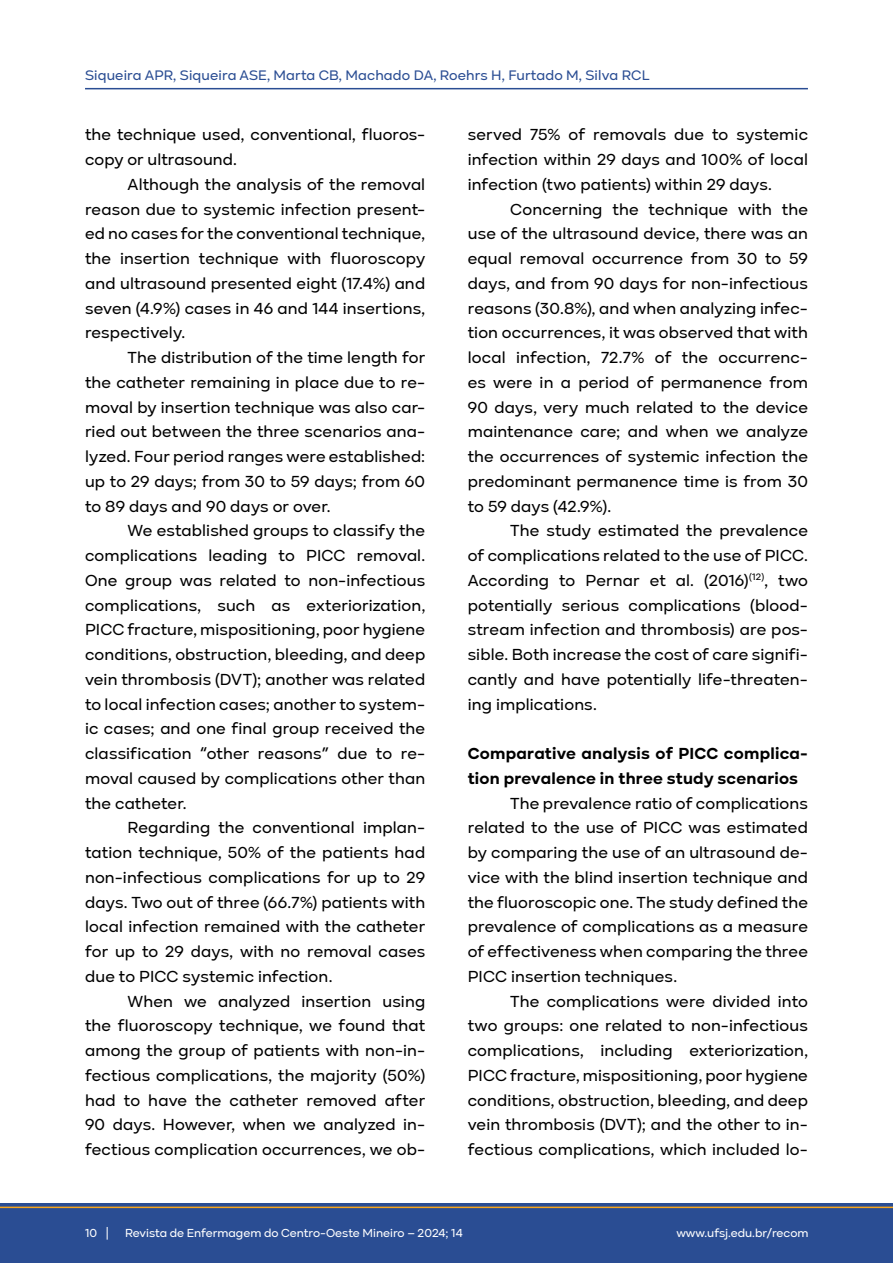
<style>
.page{position:relative;width:893px;height:1263px;background:#fff}
.page>*{position:absolute;margin:0;border:0;box-sizing:border-box;transform-origin:0 0}
.Texto_artigo{font:500 16.5px/24.8px "Kinetika";letter-spacing:.01em;color:#000;text-align:justify}
.Texto_artigo-2{font:700 16.5px/24.8px "Kinetika";letter-spacing:.015em;color:#000}
.t1{font:500 14.25px "Kinetika";letter-spacing:.01em;color:#2a4d93}
.t2{font:500 12px "Kinetika";color:#fff}
</style>
<div class="page">
<div style="left:0;top:1203px;width:893px;height:60px;background:#2a4d93"></div>
<hr style="left:0;top:1206px;width:893px;height:2px;background:#f7a51c">
<hr style="left:85px;top:88px;width:723px;height:1px;background:#2a4d93">
<p class="t1" style="left:85px;top:67px;width:566px">Siqueira APR, Siqueira ASE, Marta CB, Machado DA, Roehrs H, Furtado M, Silva RCL</p>
<p class="Texto_artigo" style="left:85px;top:122px;width:342px">the technique used, conventional, fluoros&shy;copy or ultrasound.</p>
<p class="Texto_artigo" style="left:85px;top:172px;width:342px;text-indent:43px">Although the analysis of the removal reason due to systemic infection present&shy;ed no cases for the conventional technique, the insertion technique with fluoroscopy and ultrasound presented eight (17.4%) and seven (4.9%) cases in 46 and 144 insertions, respectively.</p>
<p class="Texto_artigo" style="left:85px;top:345px;width:342px;text-indent:43px">The distribution of the time length for the catheter remaining in place due to re&shy;moval by insertion technique was also car&shy;ried out between the three scenarios ana&shy;lyzed. Four period ranges were established: up to 29 days; from 30 to 59 days; from 60 to 89 days and 90 days or over.</p>
<p class="Texto_artigo" style="left:85px;top:518px;width:342px;text-indent:43px">We established groups to classify the complications leading to PICC removal.<br>One group was related to non-infectious complications, such as exteriorization, PICC fracture, mispositioning, poor hygiene conditions, obstruction, bleeding, and deep vein thrombosis (DVT); another was related to local infection cases; another to system&shy;ic cases; and one final group received the classification “other reasons” due to re&shy;moval caused by complications other than the catheter.</p>
<p class="Texto_artigo" style="left:85px;top:815px;width:342px;text-indent:43px">Regarding the conventional implan&shy;tation technique, 50% of the patients had non-infectious complications for up to 29 days. Two out of three (66.7%) patients with local infection remained with the catheter for up to 29 days, with no removal cases due to PICC systemic infection.</p>
<p class="Texto_artigo" style="left:85px;top:988px;width:342px;text-indent:43px">When we analyzed insertion using the fluoroscopy technique, we found that among the group of patients with non-in&shy;fectious complications, the majority (50%) had to have the catheter removed after 90 days. However, when we analyzed in&shy;fectious complication occurrences, we ob-</p>
<p class="Texto_artigo" style="left:468px;top:122px;width:342px">served 75% of removals due to systemic infection within 29 days and 100% of local infection (two patients) within 29 days.</p>
<p class="Texto_artigo" style="left:468px;top:196px;width:342px;text-indent:43px">Concerning the technique with the use of the ultrasound device, there was an equal removal occurrence from 30 to 59 days, and from 90 days for non-infectious reasons (30.8%), and when analyzing infec&shy;tion occurrences, it was observed that with local infection, 72.7% of the occurrenc&shy;es were in a period of permanence from 90 days, very much related to the device maintenance care; and when we analyze the occurrences of systemic infection the predominant permanence time is from 30 to 59 days (42.9%).</p>
<p class="Texto_artigo" style="left:468px;top:518px;width:342px;text-indent:43px">The study estimated the prevalence of complications related to the use of PICC.<br>According to Pernar et al. (2016)<sup>(12)</sup>, two potentially serious complications (blood&shy;stream infection and thrombosis) are pos&shy;sible. Both increase the cost of care signifi&shy;cantly and have potentially life-threaten&shy;ing implications.</p>
<p class="Texto_artigo-2" style="left:468px;top:741px;width:342px">Comparative analysis of PICC complica&shy;tion prevalence in three study scenarios</p>
<p class="Texto_artigo" style="left:468px;top:790px;width:342px;text-indent:43px">The prevalence ratio of complications related to the use of PICC was estimated by comparing the use of an ultrasound de&shy;vice with the blind insertion technique and the fluoroscopic one. The study defined the prevalence of complications as a measure of effectiveness when comparing the three PICC insertion techniques.</p>
<p class="Texto_artigo" style="left:468px;top:988px;width:342px;text-indent:43px">The complications were divided into two groups: one related to non-infectious complications, including exteriorization, PICC fracture, mispositioning, poor hygiene conditions, obstruction, bleeding, and deep vein thrombosis (DVT); and the other to in&shy;fectious complications, which included lo-</p>
<p class="t2" style="left:85px;top:1226px;width:25px">10 |</p>
<p class="t2" style="left:125px;top:1226px;width:339px">Revista de Enfermagem do Centro-Oeste Mineiro – 2024; 14</p>
<p class="t2" style="left:676px;top:1226px;width:134px">www.ufsj.edu.br/recom</p>
</div>
